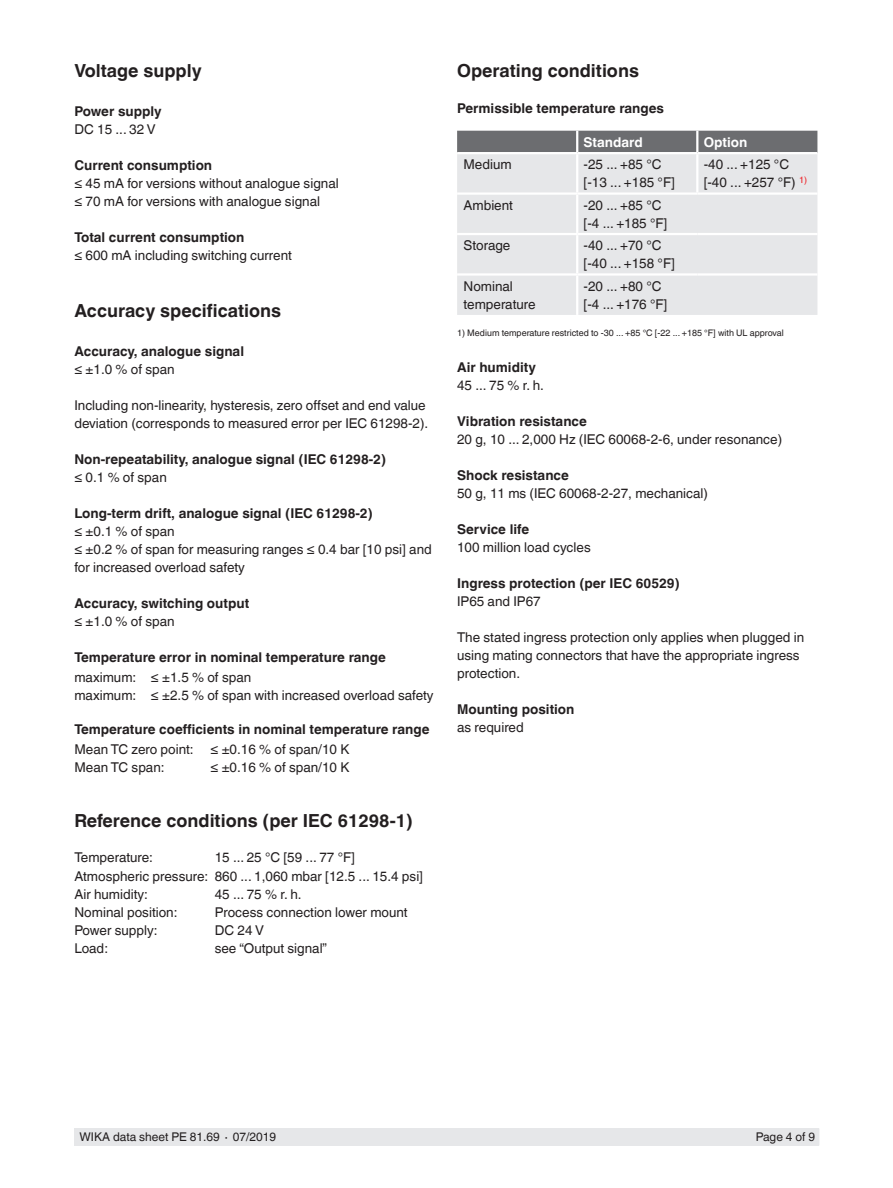
<style>
.page{position:relative;width:893px;height:1188px;background:#fff}
.page>*{position:absolute;margin:0;border:0;box-sizing:border-box;transform-origin:0 0}
.t1{font:700 18px "Helvetica World";color:#231f20}
.t2{font:13.5px/18px "Helvetica World";color:#231f20}
.t3{font:700 13.5px "Helvetica World";color:#231f20}
.t4{font:700 13.5px "Helvetica World";color:#fff}
.t5{font:12px "Helvetica World";color:#231f20}
.t6{font:9px "Helvetica World";color:#231f20}
</style>
<div class="page">
<div style="left:75px;top:1128px;width:744px;height:17px;background:#e6e7e9"></div>
<div style="left:457px;top:131px;width:360px;height:21px;background:#6c6d70"></div>
<div style="left:457px;top:154px;width:360px;height:161px;background:#e6e7e9"></div>
<hr style="left:576px;top:131px;width:2px;height:21px;background:#fff">
<hr style="left:696px;top:131px;width:2px;height:21px;background:#fff">
<hr style="left:576px;top:154px;width:2px;height:38px;background:#fff">
<hr style="left:696px;top:154px;width:2px;height:38px;background:#fff">
<hr style="left:457px;top:192px;width:120px;height:3px;background:#fff">
<hr style="left:577px;top:192px;width:120px;height:3px;background:#fff">
<hr style="left:576px;top:195px;width:2px;height:38px;background:#fff">
<hr style="left:697px;top:192px;width:120px;height:3px;background:#fff">
<hr style="left:457px;top:233px;width:120px;height:2px;background:#fff">
<hr style="left:577px;top:233px;width:120px;height:2px;background:#fff">
<hr style="left:576px;top:235px;width:2px;height:38px;background:#fff">
<hr style="left:697px;top:233px;width:120px;height:2px;background:#fff">
<hr style="left:457px;top:273px;width:120px;height:3px;background:#fff">
<hr style="left:577px;top:273px;width:120px;height:3px;background:#fff">
<hr style="left:576px;top:276px;width:2px;height:39px;background:#fff">
<hr style="left:697px;top:273px;width:120px;height:3px;background:#fff">
<h1 class="t1" style="left:74px;top:60px;width:129px">Voltage supply</h1>
<p class="t3" style="left:74px;top:103px;width:89px">Power supply</p>
<p class="t2" style="left:74px;top:120px;width:83px">DC 15 ... 32 V</p>
<p class="t3" style="left:74px;top:157px;width:139px">Current consumption</p>
<p class="t2" style="left:74px;top:174px;width:266px">≤ 45 mA for versions without analogue signal ≤ 70 mA for versions with analogue signal</p>
<p class="t3" style="left:74px;top:229px;width:172px">Total current consumption</p>
<p class="t2" style="left:74px;top:246px;width:219px">≤ 600 mA including switching current</p>
<h1 class="t1" style="left:74px;top:300px;width:208px">Accuracy specifications</h1>
<p class="t3" style="left:74px;top:343px;width:171px">Accuracy, analogue signal</p>
<p class="t2" style="left:74px;top:360px;width:102px">≤ ±1.0 % of span</p>
<p class="t2" style="left:74px;top:396px;width:355px">Including non-linearity, hysteresis, zero offset and end value deviation (corresponds to measured error per IEC 61298-2).</p>
<p class="t3" style="left:74px;top:451px;width:313px">Non-repeatability, analogue signal (IEC 61298-2)</p>
<p class="t2" style="left:74px;top:468px;width:94px">≤ 0.1 % of span</p>
<p class="t3" style="left:74px;top:505px;width:300px">Long-term drift, analogue signal (IEC 61298-2)</p>
<p class="t2" style="left:74px;top:522px;width:359px">≤ ±0.1 % of span<br>≤ ±0.2 % of span for measuring ranges ≤ 0.4 bar [10 psi] and for increased overload safety</p>
<p class="t3" style="left:74px;top:595px;width:176px">Accuracy, switching output</p>
<p class="t2" style="left:74px;top:612px;width:102px">≤ ±1.0 % of span</p>
<p class="t3" style="left:74px;top:649px;width:313px">Temperature error in nominal temperature range</p>
<p class="t2" style="left:74px;top:668px;width:361px">maximum: ≤ ±1.5 % of span<br>maximum: ≤ ±2.5 % of span with increased overload safety</p>
<p class="t3" style="left:74px;top:722px;width:357px">Temperature coefficients in nominal temperature range</p>
<p class="t2" style="left:74px;top:740px;width:276px">Mean TC zero point: ≤ ±0.16 % of span/10 K<br>Mean TC span:</p>
<p class="t2" style="left:210px;top:759px;width:140px">≤ ±0.16 % of span/10 K</p>
<h1 class="t1" style="left:74px;top:811px;width:340px">Reference conditions (per IEC 61298-1)</h1>
<p class="t2" style="left:74px;top:849px;width:80px">Temperature:</p>
<p class="t2" style="left:74px;top:849px;width:350px;text-indent:140px">15 ... 25 °C [59 ... 77 °F]<br>Atmospheric pressure: 860 ... 1,060 mbar [12.5 ... 15.4 psi]<br>Air humidity:</p>
<p class="t2" style="left:215px;top:885px;width:88px">45 ... 75 % r. h.</p>
<p class="t2" style="left:74px;top:903px;width:105px">Nominal position:</p>
<p class="t2" style="left:215px;top:903px;width:194px">Process connection lower mount</p>
<p class="t2" style="left:74px;top:922px;width:85px">Power supply:</p>
<p class="t2" style="left:215px;top:922px;width:51px">DC 24 V</p>
<p class="t2" style="left:74px;top:940px;width:35px">Load:</p>
<p class="t2" style="left:215px;top:940px;width:114px">see “Output signal”</p>
<h1 class="t1" style="left:457px;top:60px;width:183px">Operating conditions</h1>
<p class="t3" style="left:457px;top:100px;width:208px">Permissible temperature ranges</p>
<p class="t4" style="left:584px;top:134px;width:61px">Standard</p>
<p class="t4" style="left:704px;top:134px;width:45px">Option</p>
<p class="t2" style="left:463px;top:156px;width:50px">Medium</p>
<p class="t2" style="left:584px;top:156px;width:93px">-25 ... +85 °C [-13 ... +185 °F]</p>
<p class="t2" style="left:704px;top:156px;width:105px">-40 ... +125 °C [-40 ... +257 °F) <sup>1)</sup></p>
<p class="t2" style="left:463px;top:196px;width:51px">Ambient</p>
<p class="t2" style="left:584px;top:196px;width:85px">-20 ... +85 °C [-4 ... +185 °F]</p>
<p class="t2" style="left:463px;top:236px;width:48px">Storage</p>
<p class="t2" style="left:584px;top:236px;width:93px">-40 ... +70 °C [-40 ... +158 °F]</p>
<p class="t2" style="left:463px;top:277px;width:74px">Nominal temperature</p>
<p class="t2" style="left:584px;top:277px;width:85px">-20 ... +80 °C [-4 ... +176 °F]</p>
<p class="t6" style="left:457px;top:328px;width:328px">1) Medium temperature restricted to -30 ... +85 °C [-22 ... +185 °F] with UL approval</p>
<p class="t3" style="left:457px;top:359px;width:80px">Air humidity</p>
<p class="t2" style="left:457px;top:376px;width:88px">45 ... 75 % r. h.</p>
<p class="t3" style="left:457px;top:413px;width:131px">Vibration resistance</p>
<p class="t2" style="left:457px;top:430px;width:327px">20 g, 10 ... 2,000 Hz (IEC 60068-2-6, under resonance)</p>
<p class="t3" style="left:457px;top:467px;width:113px">Shock resistance</p>
<p class="t2" style="left:457px;top:484px;width:252px">50 g, 11 ms (IEC 60068-2-27, mechanical)</p>
<p class="t3" style="left:457px;top:521px;width:73px">Service life</p>
<p class="t2" style="left:457px;top:538px;width:135px">100 million load cycles</p>
<p class="t3" style="left:457px;top:575px;width:224px">Ingress protection (per IEC 60529)</p>
<p class="t2" style="left:457px;top:592px;width:85px">IP65 and IP67</p>
<p class="t2" style="left:457px;top:628px;width:349px">The stated ingress protection only applies when plugged in using mating connectors that have the appropriate ingress protection.</p>
<p class="t3" style="left:457px;top:701px;width:119px">Mounting position</p>
<p class="t2" style="left:457px;top:718px;width:68px">as required</p>
<p class="t5" style="left:80px;top:1130px;width:198px">WIKA data sheet PE 81.69 ∙ 07/2019</p>
<p class="t5" style="left:756px;top:1130px;width:61px">Page 4 of 9</p>
</div>
